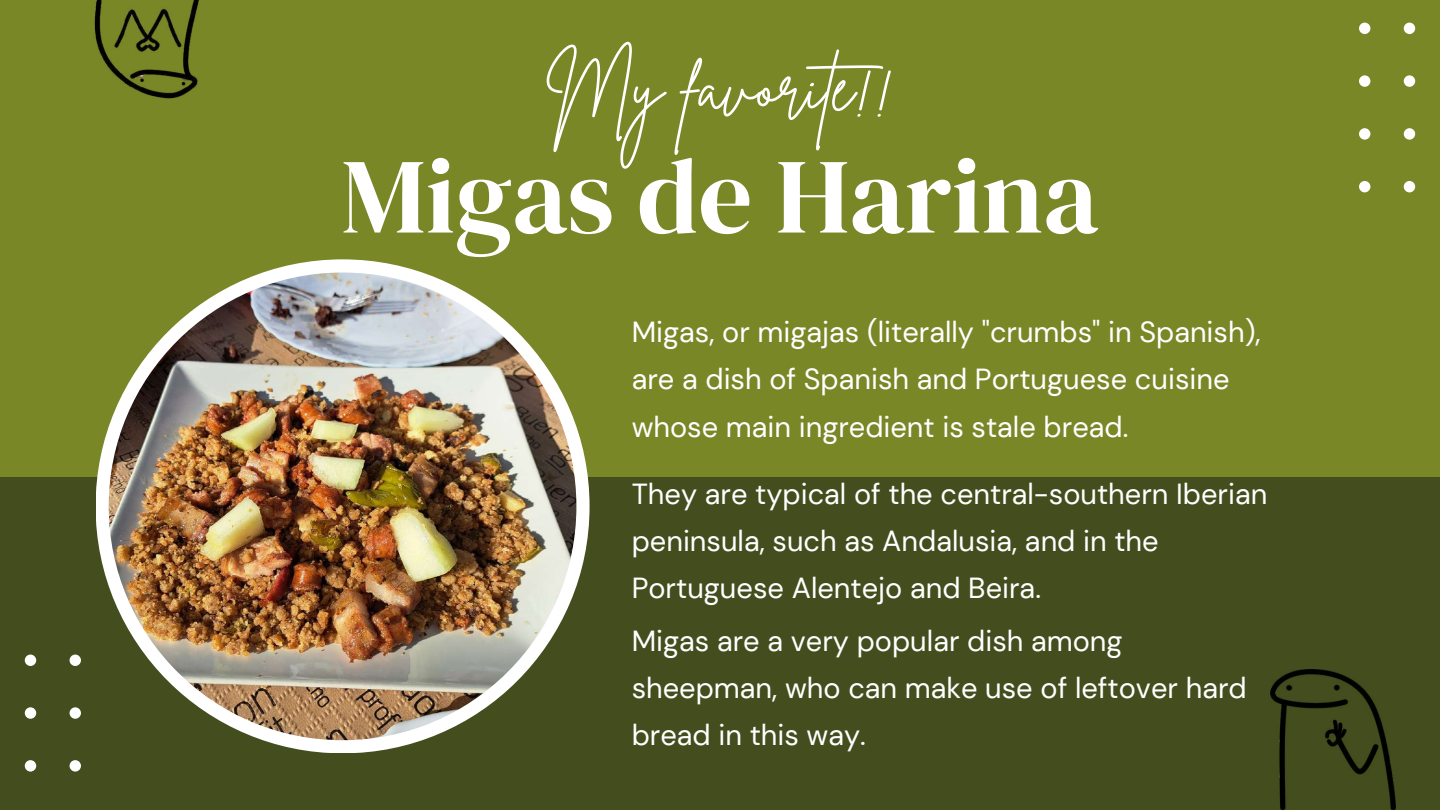
<style>
.page{position:relative;width:1440px;height:810px;background:#7a8727}
.page>*{position:absolute;margin:0;border:0;box-sizing:border-box;transform-origin:0 0}
.t1{font:106.7px "DM Serif Display";color:#fff}
.t2{font:68.8px "Brittany Signature";color:#fff}
.t3{font:29px/47.2px "DM Sans";color:#fff}
</style>
<div class="page">
<div style="left:0;top:477px;width:1439px;height:333px;background:#444d1e"></div>
<div style="left:96px;top:259px;width:494px;height:494px;background:#fff;border-radius:50%"></div>
<img style="left:109px;top:273px;width:467px;height:467px;border-radius:50%">
<svg style="left:1359px;top:23px;width:57px;height:169px"></svg>
<svg style="left:24px;top:655px;width:57px;height:117px"></svg>
<img style="left:1271px;top:669px;width:124px;height:141px">
<img style="left:94px;top:0;width:105px;height:99px">
<h2 class="t2" style="left:546px;top:42px;width:358px">My favorite!!</h2>
<h1 class="t1" style="left:341px;top:122px;width:759px">Migas de Harina</h1>
<p class="t3" style="left:632px;top:309px;width:630px">Migas, or migajas (literally "crumbs" in Spanish), are a dish of Spanish and Portuguese cuisine whose main ingredient is stale bread.</p>
<p class="t3" style="left:632px;top:470px;width:637px">They are typical of the central-southern Iberian peninsula, such as Andalusia, and in the<br>Portuguese Alentejo and Beira.</p>
<p class="t3" style="left:632px;top:617px;width:617px">Migas are a very popular dish among sheepman, who can make use of leftover hard bread in this way.</p>
</div>
